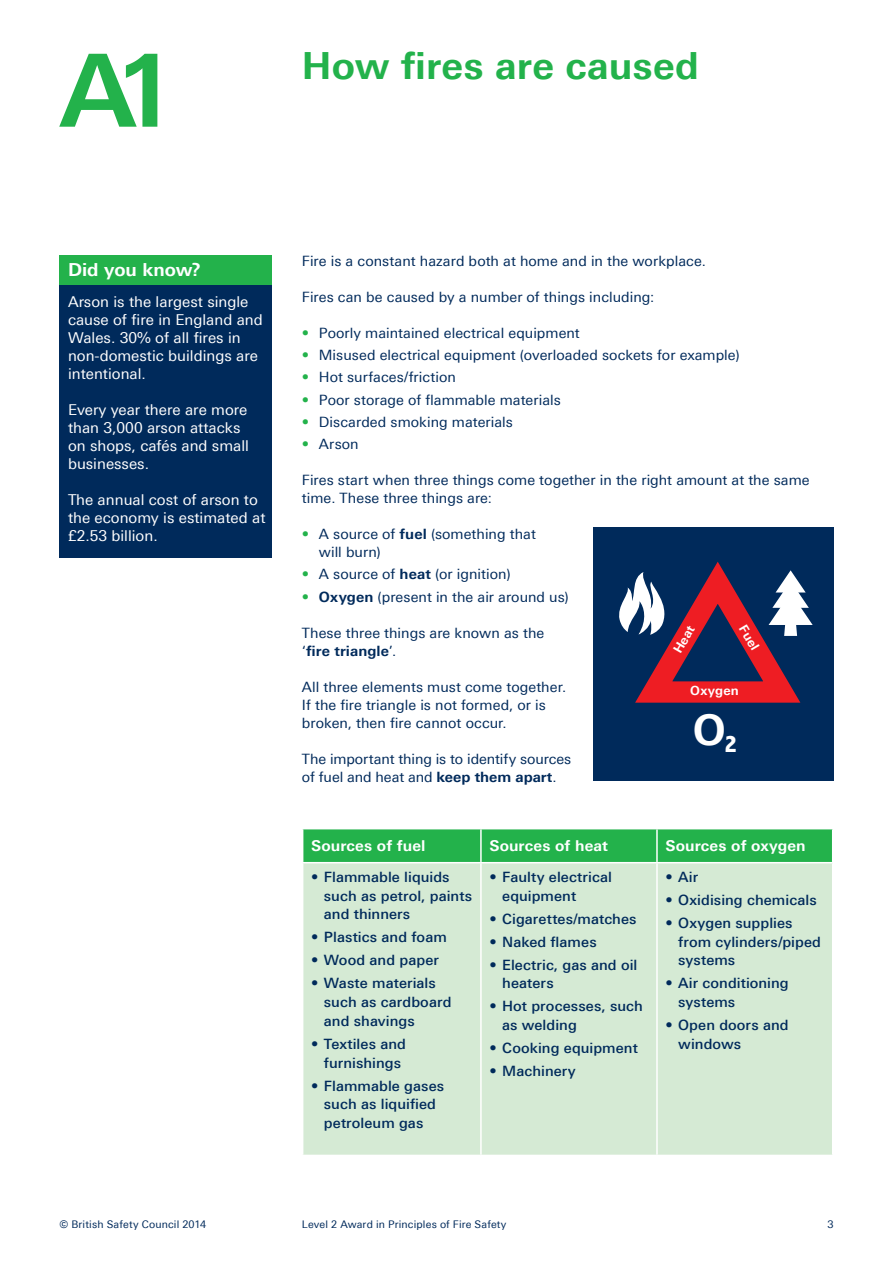
<style>
.page{position:relative;width:893px;height:1263px;background:#fff}
.page>*{position:absolute;margin:0;border:0;box-sizing:border-box;transform-origin:0 0}
.Main_Heading{font:700 100.8px "Univers Next Pro";color:#23b24b}
._02_2_A4_Main_bodyco{font:700 42.45px "Univers Next Pro";color:#fff}
._01_1_A4_Main_Headin{font:700 37.5px "Univers Next Pro";letter-spacing:.005em;color:#23b24b}
.Quote_text{font:700 18px "Univers Next Pro";letter-spacing:-.005em;color:#fff}
.t1{font:15px/18px "Univers Next Pro";color:#fff}
._02_2_A4_Main_bodyco-2{font:700 15px "Univers Next Pro";letter-spacing:.005em;color:#fff}
._02_2_A4_Main_bodyco-3{font:14.25px/18px "Univers Next Pro";letter-spacing:.005em;color:#002a5b}
._02_2_A4_Main_bodyco-4{font:500 14.25px/18.8px "Univers Next Pro";letter-spacing:.005em;color:#002a5b}
._02_2_A4_Main_bodyco-5{font:700 12.6px "Univers Next Pro";letter-spacing:.015em;color:#fff}
.Folio_document_title{font:10.5px "Univers Next Pro";letter-spacing:.015em;color:#002a5b}
.Folio_page_number{font:10.5px "Univers Next Pro";color:#002a5b}
.s1{color:#23b24b}
.s2{font-weight:700}
</style>
<div class="page">
<div style="left:303px;top:829px;width:529px;height:33px;background:#23b24b"></div>
<div style="left:303px;top:863px;width:529px;height:292px;background:#d5ead4"></div>
<hr style="left:480px;top:829px;width:2px;height:33px;background:#fff">
<hr style="left:656px;top:829px;width:2px;height:33px;background:#fff">
<hr style="left:480px;top:863px;width:2px;height:292px;background:#fff">
<hr style="left:656px;top:863px;width:2px;height:292px;background:#fff">
<div style="left:60px;top:255px;width:212px;height:303px;background:#002a5b"></div>
<div style="left:60px;top:255px;width:212px;height:30px;background:#23b24b"></div>
<div style="left:593px;top:527px;width:240px;height:253px;background:#002a5b"></div>
<svg style="left:619px;top:561px;width:194px;height:142px"></svg>
<p class="Main_Heading" style="left:60px;top:30px;width:119px">A1</p>
<p class="_01_1_A4_Main_Headin" style="left:302px;top:43px;width:399px">How fires are caused</p>
<p class="Quote_text" style="left:68px;top:259px;width:135px">Did you know?</p>
<p class="t1" style="left:68px;top:293px;width:196px">Arson is the largest single cause of fire in England and<br>Wales. 30% of all fires in non-domestic buildings are intentional.</p>
<p class="t1" style="left:68px;top:401px;width:182px">Every year there are more than 3,000 arson attacks on shops, cafés and small businesses.</p>
<p class="t1" style="left:68px;top:491px;width:199px">The annual cost of arson to the economy is estimated at £2.53 billion.</p>
<p class="_02_2_A4_Main_bodyco-3" style="left:302px;top:252px;width:406px">Fire is a constant hazard both at home and in the workplace.</p>
<p class="_02_2_A4_Main_bodyco-3" style="left:302px;top:288px;width:354px">Fires can be caused by a number of things including:</p>
<p class="_02_2_A4_Main_bodyco-3" style="left:302px;top:324px;width:279px"><span class="s1">•</span> Poorly maintained electrical equipment</p>
<p class="_02_2_A4_Main_bodyco-3" style="left:302px;top:346px;width:439px"><span class="s1">•</span> Misused electrical equipment (overloaded sockets for example)</p>
<p class="_02_2_A4_Main_bodyco-3" style="left:302px;top:368px;width:155px"><span class="s1">•</span> Hot surfaces/friction</p>
<p class="_02_2_A4_Main_bodyco-3" style="left:302px;top:391px;width:260px"><span class="s1">•</span> Poor storage of flammable materials</p>
<p class="_02_2_A4_Main_bodyco-3" style="left:302px;top:413px;width:213px"><span class="s1">•</span> Discarded smoking materials</p>
<p class="_02_2_A4_Main_bodyco-3" style="left:302px;top:435px;width:58px"><span class="s1">•</span> Arson</p>
<p class="_02_2_A4_Main_bodyco-3" style="left:302px;top:471px;width:509px">Fires start when three things come together in the right amount at the same time. These three things are:</p>
<p class="_02_2_A4_Main_bodyco-3" style="left:319px;top:525px;width:218px;text-indent:-17px"><span class="s1">•</span> A source of <span class="s2">fuel</span> (something that will burn)</p>
<p class="_02_2_A4_Main_bodyco-3" style="left:302px;top:565px;width:210px"><span class="s1">•</span> A source of <span class="s2">heat</span> (or ignition)</p>
<p class="_02_2_A4_Main_bodyco-3" style="left:302px;top:588px;width:268px"><span class="s1">•</span> <span class="s2">Oxygen</span> (present in the air around us)</p>
<p class="_02_2_A4_Main_bodyco-3" style="left:302px;top:624px;width:244px">These three things are known as the ‘<span class="s2">fire triangle</span>’.</p>
<p class="_02_2_A4_Main_bodyco-3" style="left:302px;top:678px;width:266px">All three elements must come together.<br>If the fire triangle is not formed, or is broken, then fire cannot occur.</p>
<p class="_02_2_A4_Main_bodyco-3" style="left:302px;top:750px;width:271px">The important thing is to identify sources of fuel and heat and <span class="s2">keep them apart</span>.</p>
<p class="_02_2_A4_Main_bodyco-5" style="left:670px;top:648px;width:32px;rotate:-60deg">Heat</p>
<p class="_02_2_A4_Main_bodyco-5" style="left:749px;top:622px;width:28px;rotate:60deg">Fuel</p>
<p class="_02_2_A4_Main_bodyco-5" style="left:690px;top:683px;width:50px">Oxygen</p>
<p class="_02_2_A4_Main_bodyco" style="left:693px;top:704px;width:46px">O<sub>2</sub></p>
<p class="_02_2_A4_Main_bodyco-2" style="left:311px;top:837px;width:116px">Sources of fuel</p>
<p class="_02_2_A4_Main_bodyco-2" style="left:489px;top:837px;width:120px">Sources of heat</p>
<p class="_02_2_A4_Main_bodyco-2" style="left:665px;top:837px;width:142px">Sources of oxygen</p>
<p class="_02_2_A4_Main_bodyco-4" style="left:324px;top:867px;width:150px;text-indent:-13px">• Flammable liquids such as petrol, paints and thinners</p>
<p class="_02_2_A4_Main_bodyco-4" style="left:311px;top:928px;width:137px">• Plastics and foam</p>
<p class="_02_2_A4_Main_bodyco-4" style="left:311px;top:951px;width:129px">• Wood and paper</p>
<p class="_02_2_A4_Main_bodyco-4" style="left:324px;top:974px;width:129px;text-indent:-13px">• Waste materials such as cardboard and shavings</p>
<p class="_02_2_A4_Main_bodyco-4" style="left:311px;top:1034px;width:96px;text-align:center">• Textiles and furnishings</p>
<p class="_02_2_A4_Main_bodyco-4" style="left:311px;top:1076px;width:135px;text-align:center">• Flammable gases such as liquified petroleum gas</p>
<p class="_02_2_A4_Main_bodyco-4" style="left:502px;top:867px;width:111px;text-indent:-13px">• Faulty electrical equipment</p>
<p class="_02_2_A4_Main_bodyco-4" style="left:489px;top:909px;width:149px">• Cigarettes/matches</p>
<p class="_02_2_A4_Main_bodyco-4" style="left:489px;top:932px;width:109px">• Naked flames</p>
<p class="_02_2_A4_Main_bodyco-4" style="left:502px;top:955px;width:137px;text-indent:-13px">• Electric, gas and oil heaters</p>
<p class="_02_2_A4_Main_bodyco-4" style="left:502px;top:997px;width:142px;text-indent:-13px">• Hot processes, such as welding</p>
<p class="_02_2_A4_Main_bodyco-4" style="left:489px;top:1039px;width:150px">• Cooking equipment</p>
<p class="_02_2_A4_Main_bodyco-4" style="left:489px;top:1062px;width:88px">• Machinery</p>
<p class="_02_2_A4_Main_bodyco-4" style="left:665px;top:867px;width:34px">• Air</p>
<p class="_02_2_A4_Main_bodyco-4" style="left:665px;top:890px;width:153px">• Oxidising chemicals</p>
<p class="_02_2_A4_Main_bodyco-4" style="left:678px;top:913px;width:144px;text-indent:-13px">• Oxygen supplies from cylinders/piped systems</p>
<p class="_02_2_A4_Main_bodyco-4" style="left:678px;top:974px;width:112px;text-indent:-13px">• Air conditioning systems</p>
<p class="_02_2_A4_Main_bodyco-4" style="left:678px;top:1016px;width:112px;text-indent:-13px">• Open doors and windows</p>
<p class="Folio_document_title" style="left:60px;top:1218px;width:148px">© British Safety Council 2014</p>
<p class="Folio_document_title" style="left:302px;top:1218px;width:206px">Level 2 Award in Principles of Fire Safety</p>
<p class="Folio_page_number" style="left:827px;top:1218px;width:8px">3</p>
</div>
